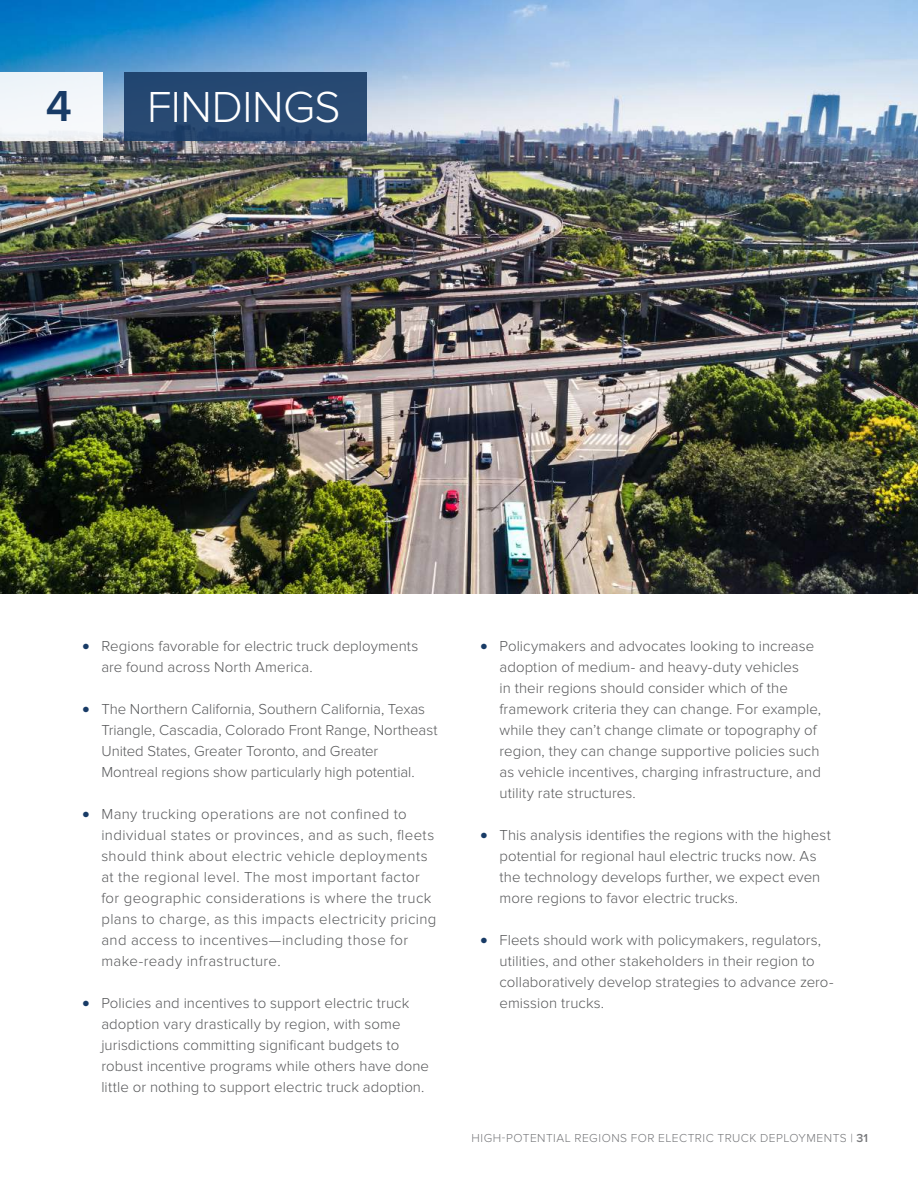
<style>
.page{position:relative;width:918px;height:1188px;background:#fff}
.page>*{position:absolute;margin:0;border:0;box-sizing:border-box;transform-origin:0 0}
.t1{font:300 45px "Proxima Nova";letter-spacing:-.01em;color:#fff}
.t2{font:600 45px "Proxima Nova";color:#183b66}
.t3{font:300 15px/21px "Proxima Nova";letter-spacing:.005em;color:#58595b}
.t4{font:300 15px/21px "Proxima Nova";letter-spacing:.025em;color:#58595b}
.t5{font:300 12px "Proxima Nova";letter-spacing:.04em;color:#77787b}
.s1{font-size:27px;color:#183b66}
.s2{font-weight:600}
</style>
<div class="page">
<img style="left:0;top:0;width:918px;height:594px">
<div style="left:125px;top:72px;width:242px;height:68px;background:#274972"></div>
<div style="left:0;top:72px;width:102px;height:68px;background:#f2f6fa"></div>
<h1 class="t2" style="left:46px;top:80px;width:28px">4</h1>
<h1 class="t1" style="left:147px;top:81px;width:195px">FINDINGS</h1>
<p class="t3" style="left:101px;top:636px;width:319px;text-indent:-20px"><span class="s1">•</span> Regions favorable for electric truck deployments are found across North America.</p>
<p class="t3" style="left:101px;top:699px;width:338px;text-indent:-20px"><span class="s1">•</span> The Northern California, Southern California, Texas Triangle, Cascadia, Colorado Front Range, Northeast United States, Greater Toronto, and Greater Montreal regions show particularly high potential.</p>
<p class="t4" style="left:101px;top:804px;width:337px;text-indent:-20px"><span class="s1">•</span> Many trucking operations are not confined to individual states or provinces, and as such, fleets should think about electric vehicle deployments at the regional level. The most important factor for geographic considerations is where the truck plans to charge, as this impacts electricity pricing and access to incentives—including those for make-ready infrastructure.</p>
<p class="t3" style="left:101px;top:993px;width:329px;text-indent:-20px"><span class="s1">•</span> Policies and incentives to support electric truck adoption vary drastically by region, with some jurisdictions committing significant budgets to robust incentive programs while others have done little or nothing to support electric truck adoption.</p>
<p class="t3" style="left:500px;top:636px;width:323px;text-indent:-20px"><span class="s1">•</span> Policymakers and advocates looking to increase adoption of medium- and heavy-duty vehicles<br>in their regions should consider which of the framework criteria they can change. For example, while they can’t change climate or topography of region, they can change supportive policies such as vehicle incentives, charging infrastructure, and utility rate structures.</p>
<p class="t3" style="left:500px;top:825px;width:333px;text-indent:-20px"><span class="s1">•</span> This analysis identifies the regions with the highest potential for regional haul electric trucks now. As the technology develops further, we expect even more regions to favor electric trucks.</p>
<p class="t3" style="left:500px;top:930px;width:336px;text-indent:-20px"><span class="s1">•</span> Fleets should work with policymakers, regulators, utilities, and other stakeholders in their region to collaboratively develop strategies to advance zero&shy;emission trucks.</p>
<p class="t5" style="left:472px;top:1131px;width:398px">HIGH-POTENTIAL REGIONS FOR ELECTRIC TRUCK DEPLOYMENTS | <span class="s2">31</span></p>
</div>
